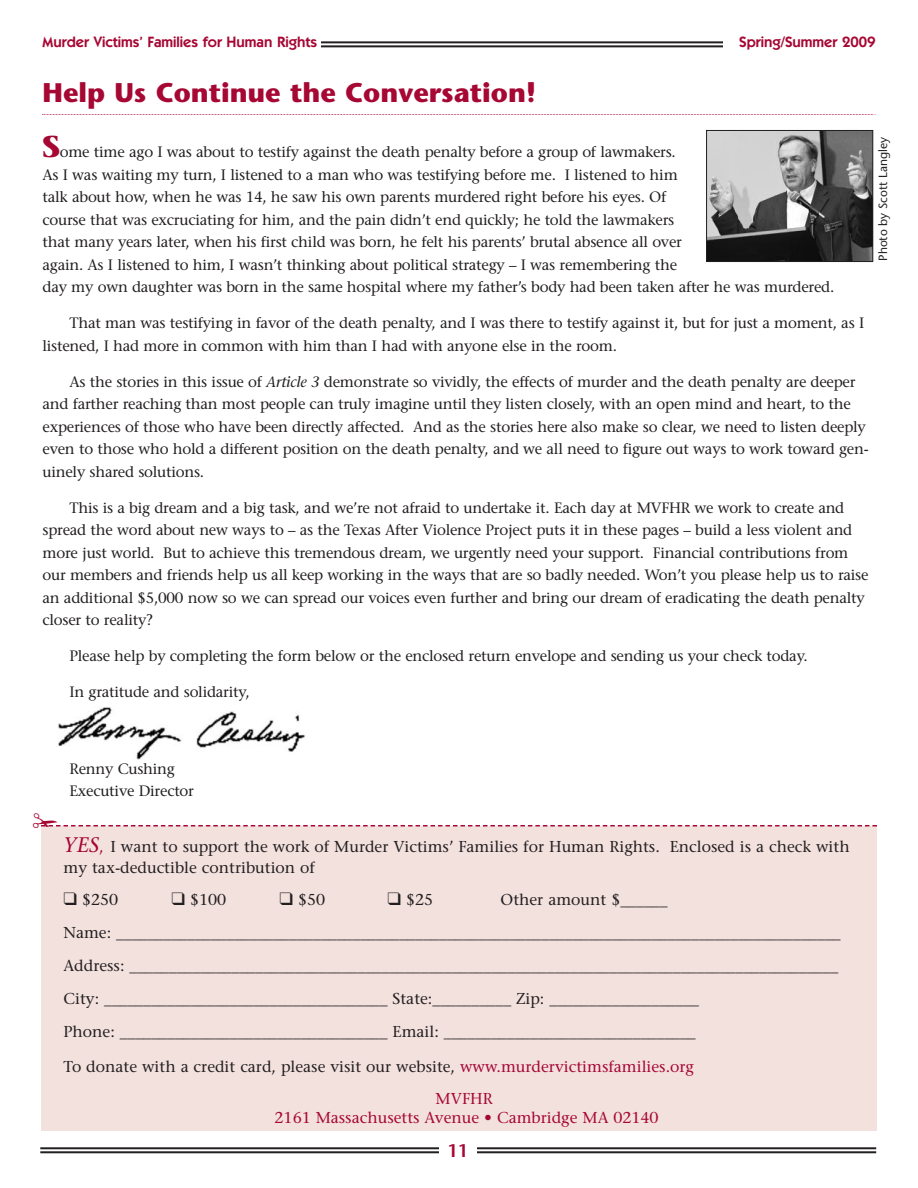
<style>
.page{position:relative;width:918px;height:1188px;background:#fff}
.page>*{position:absolute;margin:0;border:0;box-sizing:border-box;transform-origin:0 0}
.t1{font:700 27px "Stone Sans";color:#a60733}
.t2{font:600 18px "Stone Sans";color:#a60733}
.t3{font:15.75px/33px "Stone Serif";color:#231f20}
.t4{font:15.75px "Stone Serif";color:#a60733}
.t5{font:15px/22.5px "Stone Serif";letter-spacing:-.015em;color:#231f20}
.t6{font:600 15px "Itc Kabel";color:#a60733}
.t7{font:12px "Stone Sans";color:#231f20}
.s1{font-weight:700;font-size:30px;color:#a60733}
.s2{font-style:italic}
.s3{font-style:italic;font-size:21px;color:#a60733}
.s4{color:#a60733}
</style>
<div class="page">
<img style="left:58px;top:707px;width:247px;height:53px">
<div style="left:41px;top:827px;width:836px;height:304px;background:#f3e1de"></div>
<hr style="left:41px;top:41px;width:836px;height:2px;background:#231f20">
<hr style="left:41px;top:45px;width:836px;height:2px;background:#231f20">
<div style="left:724px;top:35px;width:153px;height:24px;background:#fff"></div>
<hr style="left:40px;top:1147px;width:836px;height:2px;background:#231f20">
<hr style="left:40px;top:1151px;width:836px;height:2px;background:#231f20">
<div style="left:439px;top:1142px;width:37px;height:24px;background:#fff"></div>
<div style="left:41px;top:35px;width:280px;height:24px;background:#fff"></div>
<svg style="left:43px;top:114px;width:833px;height:1px"></svg>
<img style="left:708px;top:132px;width:163px;height:128px">
<div style="left:706px;top:130px;width:167px;height:132px;border:1px solid #231f20"></div>
<svg style="left:41px;top:825px;width:836px;height:2px;background:#d28597"></svg>
<p class="t6" style="left:43px;top:37px;width:276px">Murder Victims’ Families for Human Rights</p>
<p class="t6" style="left:739px;top:37px;width:138px">Spring/Summer 2009</p>
<h1 class="t1" style="left:43px;top:82px;width:495px">Help Us Continue the Conversation!</h1>
<p class="t5" style="left:43px;top:142px;width:793px"><span class="s1">S</span>ome time ago I was about to testify against the death penalty before a group of lawmakers.<br>As I was waiting my turn, I listened to a man who was testifying before me. I listened to him<br>talk about how, when he was 14, he saw his own parents murdered right before his eyes. Of<br>course that was excruciating for him, and the pain didn’t end quickly; he told the lawmakers<br>that many years later, when his first child was born, he felt his parents’ brutal absence all over<br>again. As I listened to him, I wasn’t thinking about political strategy – I was remembering the<br>day my own daughter was born in the same hospital where my father’s body had been taken after he was murdered.</p>
<p class="t5" style="left:43px;top:313px;width:823px;text-indent:27px">That man was testifying in favor of the death penalty, and I was there to testify against it, but for just a moment, as I listened, I had more in common with him than I had with anyone else in the room.</p>
<p class="t5" style="left:43px;top:372px;width:828px;text-indent:27px">As the stories in this issue of <span class="s2">Article 3</span> demonstrate so vividly, the effects of murder and the death penalty are deeper and farther reaching than most people can truly imagine until they listen closely, with an open mind and heart, to the experiences of those who have been directly affected. And as the stories here also make so clear, we need to listen deeply even to those who hold a different position on the death penalty, and we all need to figure out ways to work toward gen&shy;uinely shared solutions.</p>
<p class="t5" style="left:43px;top:498px;width:828px;text-indent:27px">This is a big dream and a big task, and we’re not afraid to undertake it. Each day at MVFHR we work to create and spread the word about new ways to – as the Texas After Violence Project puts it in these pages – build a less violent and more just world. But to achieve this tremendous dream, we urgently need your support. Financial contributions from our members and friends help us all keep working in the ways that are so badly needed. Won’t you please help us to raise an additional $5,000 now so we can spread our voices even further and bring our dream of eradicating the death penalty closer to reality?</p>
<p class="t5" style="left:70px;top:646px;width:740px">Please help by completing the form below or the enclosed return envelope and sending us your check today.</p>
<p class="t5" style="left:70px;top:682px;width:182px">In gratitude and solidarity,</p>
<p class="t7" style="left:878px;top:261px;width:125px;rotate:-90deg">Photo by Scott Langley</p>
<p class="t5" style="left:70px;top:759px;width:126px">Renny Cushing<br>Executive Director</p>
<p class="t3" style="left:64px;top:837px;width:788px;line-height:21.3px"><span class="s3">YES</span><span class="s4">,</span> I want to support the work of Murder Victims’ Families for Human Rights. Enclosed is a check with my tax-deductible contribution of</p>
<p class="t3" style="left:64px;top:885px;width:56px">❑ $250</p>
<p class="t3" style="left:172px;top:885px;width:56px">❑ $100</p>
<p class="t3" style="left:280px;top:885px;width:47px">❑ $50</p>
<p class="t3" style="left:388px;top:885px;width:47px">❑ $25</p>
<p class="t3" style="left:64px;top:885px;width:779px;text-indent:437px">Other amount $______<br>Name: ____________________________________________________________________________________________ Address: __________________________________________________________________________________________ City: ____________________________________ State:__________ Zip: ___________________<br>Phone: __________________________________ Email: ________________________________</p>
<p class="t3" style="left:436px;top:1052px;width:260px;line-height:32px;text-indent:-372px">To donate with a credit card, please visit our website, <span class="s4">www.murdervictimsfamilies.org<br>MVFHR</span></p>
<p class="t4" style="left:275px;top:1111px;width:386px">2161 Massachusetts Avenue • Cambridge MA 02140</p>
<p class="t2" style="left:448px;top:1143px;width:22px">11</p>
</div>
